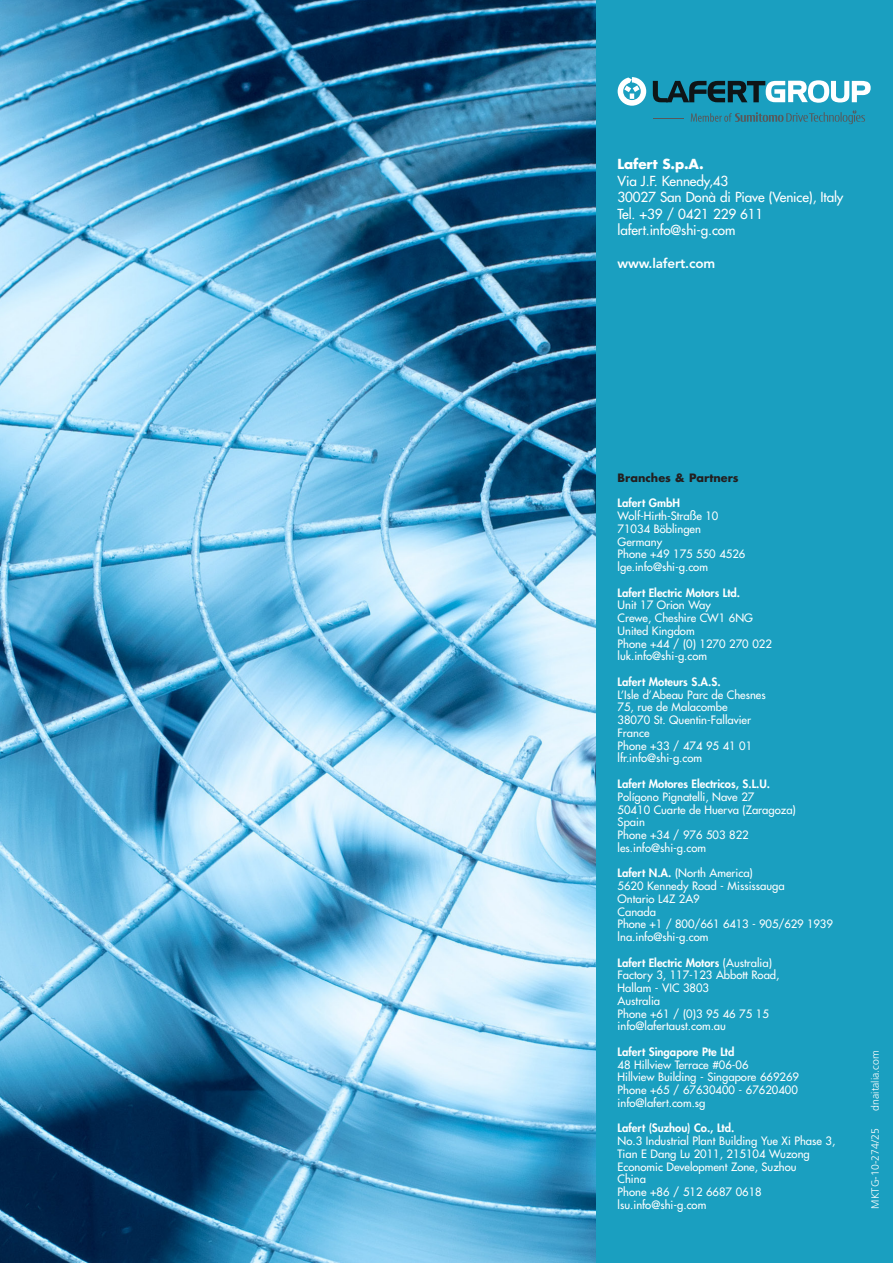
<style>
.page{position:relative;width:893px;height:1263px;background:#fff}
.page>*{position:absolute;margin:0;border:0;box-sizing:border-box;transform-origin:0 0}
.t1{font:500 13.5px "Futura Std";letter-spacing:-.01em;color:#fff}
.t2{font:800 13.5px "Avenir LT Std";letter-spacing:-.01em;color:#fff}
.t3{font:700 13.5px "Futura Std";letter-spacing:-.01em;color:#fff}
.t4{font:500 11.25px "Futura Std";color:#fff}
.t5{font:800 11.25px "Futura Std";color:#fff}
.t6{font:700 11.25px "Futura Std";color:#231f20}
.t7{font:300 10.5px "Frutiger LT Std";color:#fff}
.s1{font-weight:800}
.s2{font-weight:500}
</style>
<div class="page">
<div style="left:595px;top:0;width:298px;height:1263px;background:#1a9fc0"></div>
<svg style="left:618px;top:77px;width:28px;height:29px"></svg>
<svg style="left:653px;top:80px;width:218px;height:23px"></svg>
<hr style="left:653px;top:118px;width:31px;height:1px;background:#57585a">
<svg style="left:691px;top:110px;width:174px;height:14px"></svg>
<img style="left:0;top:0;width:595px;height:1263px">
<p class="t3" style="left:618px;top:155px;width:88px">Lafert S.p.A.</p>
<p class="t1" style="left:618px;top:172px;width:112px">Via J.F. Kennedy,43</p>
<p class="t1" style="left:618px;top:189px;width:227px">30027 San Donà di Piave (Venice), Italy</p>
<p class="t1" style="left:618px;top:205px;width:147px">Tel. +39 / 0421 229 611</p>
<p class="t1" style="left:618px;top:222px;width:119px">lafert.info@shi-g.com</p>
<p class="t2" style="left:618px;top:255px;width:99px">www.lafert.com</p>
<p class="t6" style="left:618px;top:470px;width:122px">Branches &amp; Partners</p>
<p class="t5" style="left:618px;top:496px;width:64px">Lafert GmbH</p>
<p class="t4" style="left:618px;top:509px;width:102px">Wolf-Hirth-Straße 10</p>
<p class="t4" style="left:618px;top:522px;width:85px">71034 Böblingen</p>
<p class="t4" style="left:618px;top:534px;width:46px">Germany</p>
<p class="t4" style="left:618px;top:547px;width:129px">Phone +49 175 550 4526</p>
<p class="t4" style="left:618px;top:560px;width:92px">lge.info@shi-g.com</p>
<p class="t5" style="left:618px;top:585px;width:124px">Lafert Electric Motors Ltd.</p>
<p class="t4" style="left:618px;top:598px;width:95px">Unit 17 Orion Way</p>
<p class="t4" style="left:618px;top:611px;width:137px">Crewe, Cheshire CW1 6NG</p>
<p class="t4" style="left:618px;top:624px;width:78px">United Kingdom</p>
<p class="t4" style="left:618px;top:636px;width:156px">Phone +44 / (0) 1270 270 022</p>
<p class="t4" style="left:618px;top:649px;width:91px">luk.info@shi-g.com</p>
<p class="t5" style="left:618px;top:675px;width:104px">Lafert Moteurs S.A.S.</p>
<p class="t4" style="left:618px;top:687px;width:150px">L’Isle d’Abeau Parc de Chesnes</p>
<p class="t4" style="left:618px;top:700px;width:111px">75, rue de Malacombe</p>
<p class="t4" style="left:618px;top:713px;width:135px">38070 St. Quentin-Fallavier</p>
<p class="t4" style="left:618px;top:726px;width:33px">France</p>
<p class="t4" style="left:618px;top:738px;width:136px">Phone +33 / 474 95 41 01</p>
<p class="t4" style="left:618px;top:751px;width:86px">lfr.info@shi-g.com</p>
<p class="t5" style="left:618px;top:777px;width:154px">Lafert Motores Electricos, S.L.U.</p>
<p class="t4" style="left:618px;top:789px;width:138px">Polígono Pignatelli, Nave 27</p>
<p class="t4" style="left:618px;top:802px;width:180px">50410 Cuarte de Huerva (Zaragoza)</p>
<p class="t4" style="left:618px;top:815px;width:29px">Spain</p>
<p class="t4" style="left:618px;top:828px;width:133px">Phone +34 / 976 503 822</p>
<p class="t4" style="left:618px;top:840px;width:90px">les.info@shi-g.com</p>
<p class="t4" style="left:618px;top:866px;width:137px"><span class="s1">Lafert N.A.</span> (North America)</p>
<p class="t4" style="left:618px;top:879px;width:169px">5620 Kennedy Road - Mississauga</p>
<p class="t4" style="left:618px;top:891px;width:84px">Ontario L4Z 2A9</p>
<p class="t4" style="left:618px;top:904px;width:40px">Canada</p>
<p class="t4" style="left:618px;top:917px;width:217px">Phone +1 / 800/661 6413 - 905/629 1939</p>
<p class="t4" style="left:618px;top:930px;width:92px">lna.info@shi-g.com</p>
<p class="t5" style="left:618px;top:955px;width:156px">Lafert Electric Motors <span class="s2">(Australia)</span></p>
<p class="t4" style="left:618px;top:968px;width:163px">Factory 3, 117-123 Abbott Road,</p>
<p class="t4" style="left:618px;top:981px;width:93px">Hallam - VIC 3803</p>
<p class="t4" style="left:618px;top:993px;width:44px">Australia</p>
<p class="t4" style="left:618px;top:1006px;width:153px">Phone +61 / (0)3 95 46 75 15</p>
<p class="t4" style="left:618px;top:1019px;width:110px">info@lafertaust.com.au</p>
<p class="t5" style="left:618px;top:1044px;width:118px">Lafert Singapore Pte Ltd</p>
<p class="t4" style="left:618px;top:1057px;width:132px">48 Hillview Terrace #06-06</p>
<p class="t4" style="left:618px;top:1070px;width:183px">Hillview Building - Singapore 669269</p>
<p class="t4" style="left:618px;top:1083px;width:182px">Phone +65 / 67630400 - 67620400</p>
<p class="t4" style="left:618px;top:1095px;width:89px">info@lafert.com.sg</p>
<p class="t5" style="left:618px;top:1121px;width:118px">Lafert (Suzhou) Co., Ltd.</p>
<p class="t4" style="left:618px;top:1134px;width:219px">No.3 Industrial Plant Building Yue Xi Phase 3,</p>
<p class="t4" style="left:618px;top:1146px;width:194px">Tian E Dang Lu 2011, 215104 Wuzong</p>
<p class="t4" style="left:618px;top:1159px;width:181px">Economic Development Zone, Suzhou</p>
<p class="t4" style="left:618px;top:1172px;width:30px">China</p>
<p class="t4" style="left:618px;top:1185px;width:146px">Phone +86 / 512 6687 0618</p>
<p class="t4" style="left:618px;top:1197px;width:90px">lsu.info@shi-g.com</p>
<p class="t7" style="left:869px;top:1111px;width:62px;rotate:-90deg">dnaitalia.com</p>
<p class="t7" style="left:869px;top:1209px;width:82px;rotate:-90deg">MKTG-10-274/25</p>
</div>
